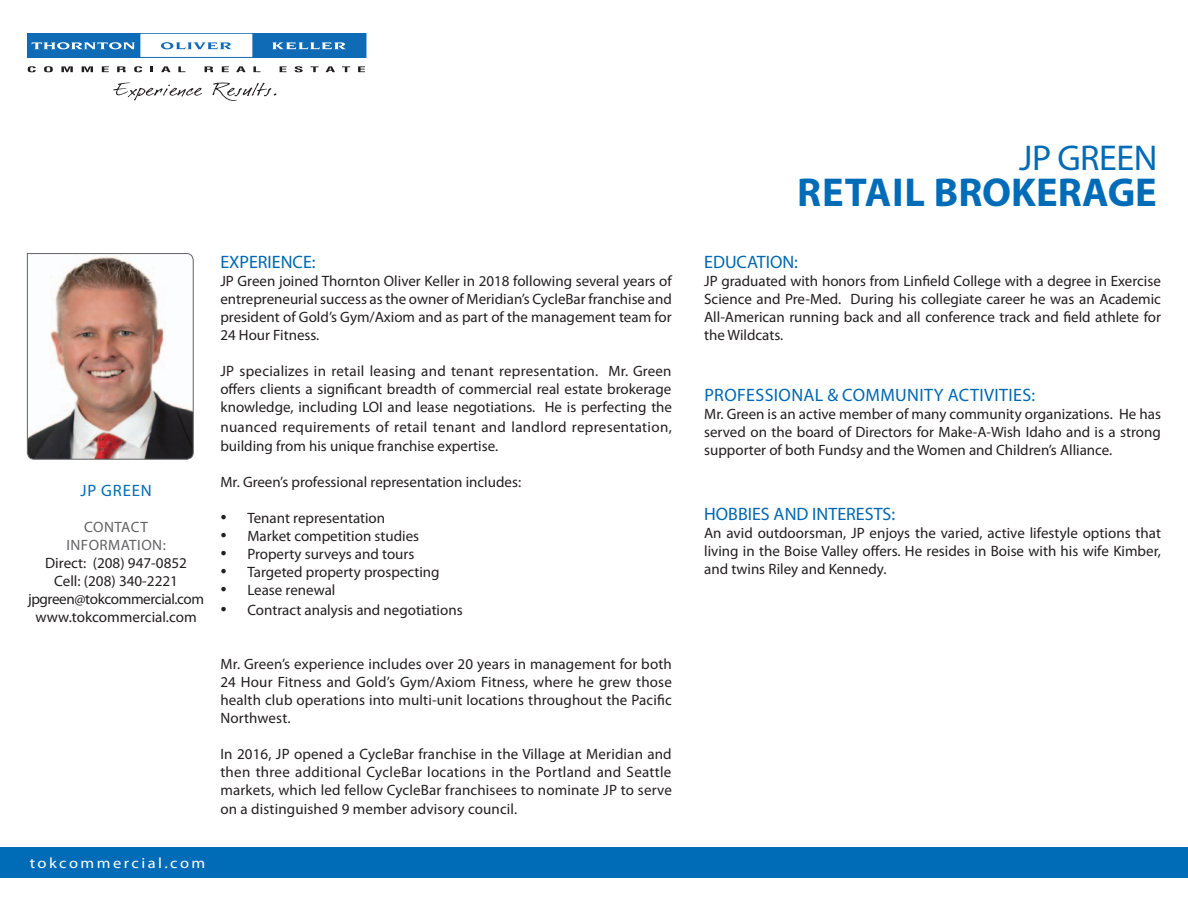
<style>
.page{position:relative;width:1188px;height:918px;background:#fff}
.page>*{position:absolute;margin:0;border:0;box-sizing:border-box;transform-origin:0 0}
.t1{font:700 40.5px "Myriad Pro";color:#006cb7}
.t2{font:36px "Myriad Pro";color:#006cb7}
.t3{font:18px "Myriad Pro";color:#0168b3}
.t4{font:16.5px "Myriad Pro";color:#006cb7}
.t5{font:15px/18px "Myriad Pro";color:#231f20;text-align:justify}
.t6{font:15px/19.5px "Myriad Pro";letter-spacing:.02em;color:#231f20}
.t7{font:15px/18px "Myriad Pro";letter-spacing:.03em;color:#636366;text-align:center}
.t8{font:14.85px "Myriad Pro";letter-spacing:.15em;color:#fff;scale:1.11 1}
.s1{font-family:"Times New Roman";font-size:18px}
</style>
<div class="page">
<div style="left:0;top:847px;width:1188px;height:31px;background:#006bb6"></div>
<svg style="left:28px;top:66px;width:8px;height:6px"></svg>
<svg style="left:44px;top:66px;width:9px;height:6px"></svg>
<svg style="left:61px;top:66px;width:12px;height:6px"></svg>
<svg style="left:82px;top:66px;width:11px;height:6px"></svg>
<svg style="left:102px;top:66px;width:7px;height:6px"></svg>
<svg style="left:117px;top:66px;width:9px;height:6px"></svg>
<svg style="left:134px;top:66px;width:8px;height:6px"></svg>
<svg style="left:151px;top:66px;width:2px;height:6px"></svg>
<svg style="left:161px;top:66px;width:10px;height:6px"></svg>
<svg style="left:178px;top:66px;width:7px;height:6px"></svg>
<svg style="left:205px;top:66px;width:8px;height:6px"></svg>
<svg style="left:222px;top:66px;width:7px;height:6px"></svg>
<svg style="left:236px;top:66px;width:10px;height:6px"></svg>
<svg style="left:253px;top:66px;width:7px;height:6px"></svg>
<svg style="left:280px;top:66px;width:7px;height:6px"></svg>
<svg style="left:295px;top:66px;width:8px;height:6px"></svg>
<svg style="left:310px;top:66px;width:9px;height:6px"></svg>
<svg style="left:326px;top:66px;width:9px;height:6px"></svg>
<svg style="left:342px;top:66px;width:8px;height:6px"></svg>
<svg style="left:358px;top:66px;width:7px;height:6px"></svg>
<div style="left:27px;top:33px;width:113px;height:24px;background:#106bb6"></div>
<div style="left:27px;top:33px;width:114px;height:25px;border:1px solid #106bb6"></div>
<div style="left:253px;top:33px;width:113px;height:24px;background:#106bb6"></div>
<div style="left:253px;top:33px;width:113px;height:25px;border:1px solid #106bb6"></div>
<div style="left:140px;top:33px;width:113px;height:25px;border:1px solid #106bb6"></div>
<svg style="left:32px;top:42px;width:103px;height:7px"></svg>
<svg style="left:161px;top:42px;width:70px;height:7px"></svg>
<svg style="left:272px;top:42px;width:74px;height:7px"></svg>
<svg style="left:113px;top:83px;width:89px;height:17px"></svg>
<svg style="left:213px;top:83px;width:63px;height:18px"></svg>
<img style="left:27px;top:253px;width:167px;height:207px">
<p class="t4" style="left:81px;top:480px;width:32px">JP green</p>
<p class="t7" style="left:66px;top:518px;width:101px">CONTACT<br>INFORMATION:</p>
<p class="t5" style="left:28px;top:554px;width:178px;text-align:center">Direct: (208) 947-0852<br>Cell: (208) 340-2221 jpgreen@tokcommercial.com www.tokcommercial.com</p>
<p class="t8" style="left:30px;top:854px;width:160px">tokcommercial.com</p>
<p class="t3" style="left:220px;top:251px;width:97px">EXPERIENCE:</p>
<p class="t5" style="left:220px;top:272px;width:453px">JP Green joined Thornton Oliver Keller in 2018 following several years of entrepreneurial success as the owner of Meridian’s CycleBar franchise and president of Gold’s Gym/Axiom and as part of the management team for 24 Hour Fitness.</p>
<p class="t5" style="left:220px;top:362px;width:453px">JP specializes in retail leasing and tenant representation. Mr. Green offers clients a significant breadth of commercial real estate brokerage knowledge, including LOI and lease negotiations. He is perfecting the</p>
<p class="t6" style="left:220px;top:417px;width:453px">nuanced requirements of retail tenant and landlord representation, building from his unique franchise expertise.</p>
<p class="t5" style="left:220px;top:473px;width:302px">Mr. Green’s professional representation includes:</p>
<p class="t5" style="left:220px;top:509px;width:166px"><span class="s1">•</span> Tenant representation</p>
<p class="t5" style="left:220px;top:527px;width:200px"><span class="s1">•</span> Market competition studies</p>
<p class="t5" style="left:220px;top:545px;width:195px"><span class="s1">•</span> Property surveys and tours</p>
<p class="t5" style="left:220px;top:563px;width:221px"><span class="s1">•</span> Targeted property prospecting</p>
<p class="t5" style="left:220px;top:581px;width:117px"><span class="s1">•</span> Lease renewal</p>
<p class="t5" style="left:220px;top:601px;width:244px"><span class="s1">•</span> Contract analysis and negotiations</p>
<p class="t5" style="left:220px;top:655px;width:453px">Mr. Green’s experience includes over 20 years in management for both 24 Hour Fitness and Gold’s Gym/Axiom Fitness, where he grew those health club operations into multi-unit locations throughout the Pacific Northwest.</p>
<p class="t5" style="left:220px;top:745px;width:453px">In 2016, JP opened a CycleBar franchise in the Village at Meridian and then three additional CycleBar locations in the Portland and Seattle markets, which led fellow CycleBar franchisees to nominate JP to serve</p>
<p class="t5" style="left:220px;top:800px;width:298px">on a distinguished 9 member advisory council.</p>
<h2 class="t2" style="left:1019px;top:136px;width:59px">jp green</h2>
<h1 class="t1" style="left:797px;top:166px;width:357px">RETAIL BROKERAGE</h1>
<p class="t3" style="left:704px;top:251px;width:95px">EDUCATION:</p>
<p class="t5" style="left:704px;top:272px;width:458px">JP graduated with honors from Linfield College with a degree in Exercise Science and Pre-Med. During his collegiate career he was an Academic All-American running back and all conference track and field athlete for the Wildcats.</p>
<p class="t3" style="left:704px;top:384px;width:11px">professional</p>
<p class="t3" style="left:827px;top:384px;width:28px">&amp; communit</p>
<p class="t3" style="left:934px;top:384px;width:24px">y activities</p>
<p class="t3" style="left:1031px;top:384px;width:5px">:</p>
<p class="t5" style="left:704px;top:405px;width:458px">Mr. Green is an active member of many community organizations. He has served on the board of Directors for Make-A-Wish Idaho and is a strong supporter of both Fundsy and the Women and Children’s Alliance.</p>
<p class="t3" style="left:704px;top:503px;width:192px">HOBBIES AND INTERESTS:</p>
<p class="t5" style="left:704px;top:524px;width:458px">An avid outdoorsman, JP enjoys the varied, active lifestyle options that living in the Boise Valley offers. He resides in Boise with his wife Kimber, and twins Riley and Kennedy.</p>
</div>
